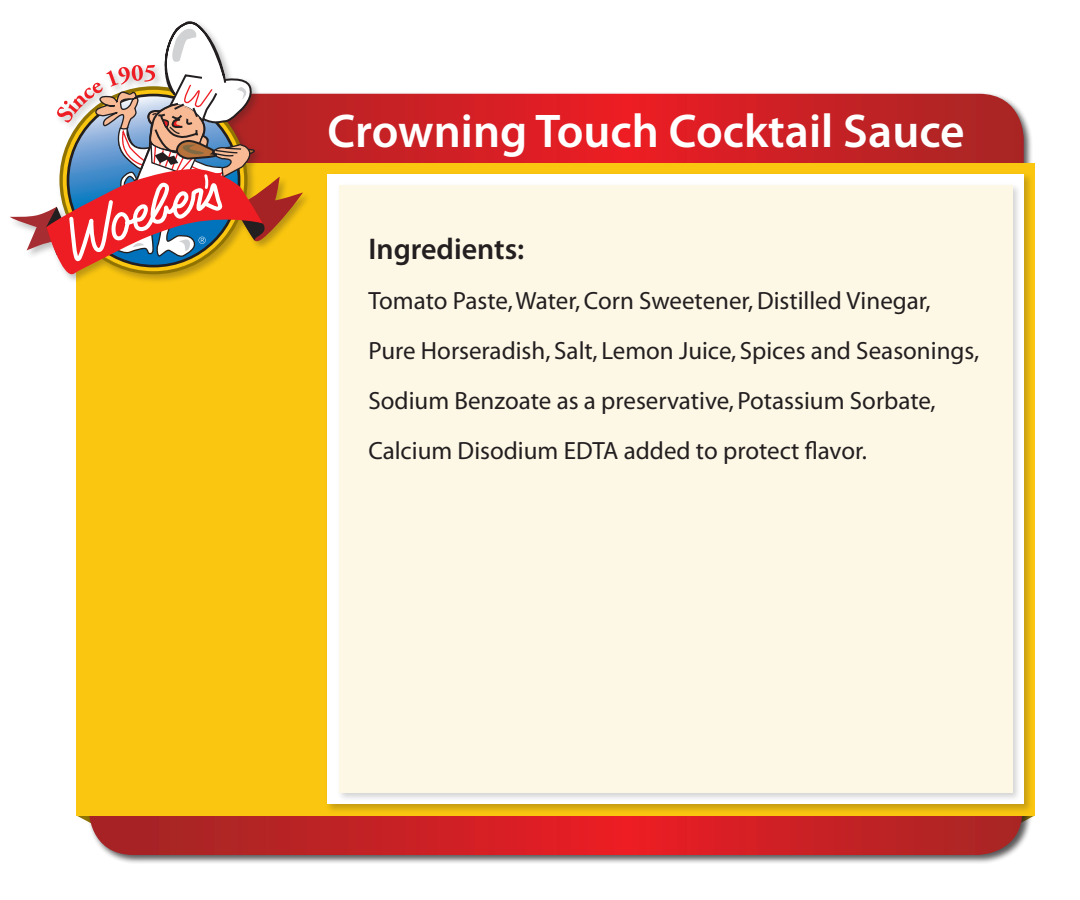
<style>
.page{position:relative;width:1080px;height:900px;background:#fff}
.page>*{position:absolute;margin:0;border:0;box-sizing:border-box;transform-origin:0 0}
.t1{font:600 47.5px "Myriad Pro";color:#fff}
.t2{font:600 30px "Myriad Pro";color:#231f20}
.t3{font:25px/50px "Myriad";color:#231f20}
</style>
<div class="page">
<svg style="left:76px;top:815px;width:11px;height:6px"></svg>
<svg style="left:311px;top:94px;width:713px;height:69px;background:#cd2226"></svg>
<div style="left:87px;top:742px;width:945px;height:122px;background:#231f20;opacity:.75"></div>
<svg style="left:89px;top:815px;width:933px;height:40px;background:#c72827"></svg>
<div style="left:76px;top:163px;width:959px;height:652px;background:#fac60f"></div>
<div style="left:325px;top:172px;width:708px;height:642px;background:#231f20;opacity:.24"></div>
<div style="left:328px;top:174px;width:696px;height:630px;background:#fff"></div>
<div style="left:337px;top:183px;width:685px;height:619px;background:#231f20;opacity:.2"></div>
<div style="left:339px;top:185px;width:674px;height:608px;background:#fdf7e6"></div>
<div style="left:8px;top:19px;width:303px;height:265px;background:#231f20;opacity:.29"></div>
<svg style="left:10px;top:21px;width:293px;height:253px"></svg>
<h1 class="t1" style="left:328px;top:101px;width:639px">Crowning Touch Cocktail Sauce</h1>
<p class="t2" style="left:368px;top:230px;width:157px">Ingredients:</p>
<p class="t3" style="left:368px;top:276px;width:612px">Tomato Paste, Water, Corn Sweetener, Distilled Vinegar, Pure Horseradish, Salt, Lemon Juice, Spices and Seasonings, Sodium Benzoate as a preservative, Potassium Sorbate, Calcium Disodium EDTA added to protect flavor.</p>
</div>
